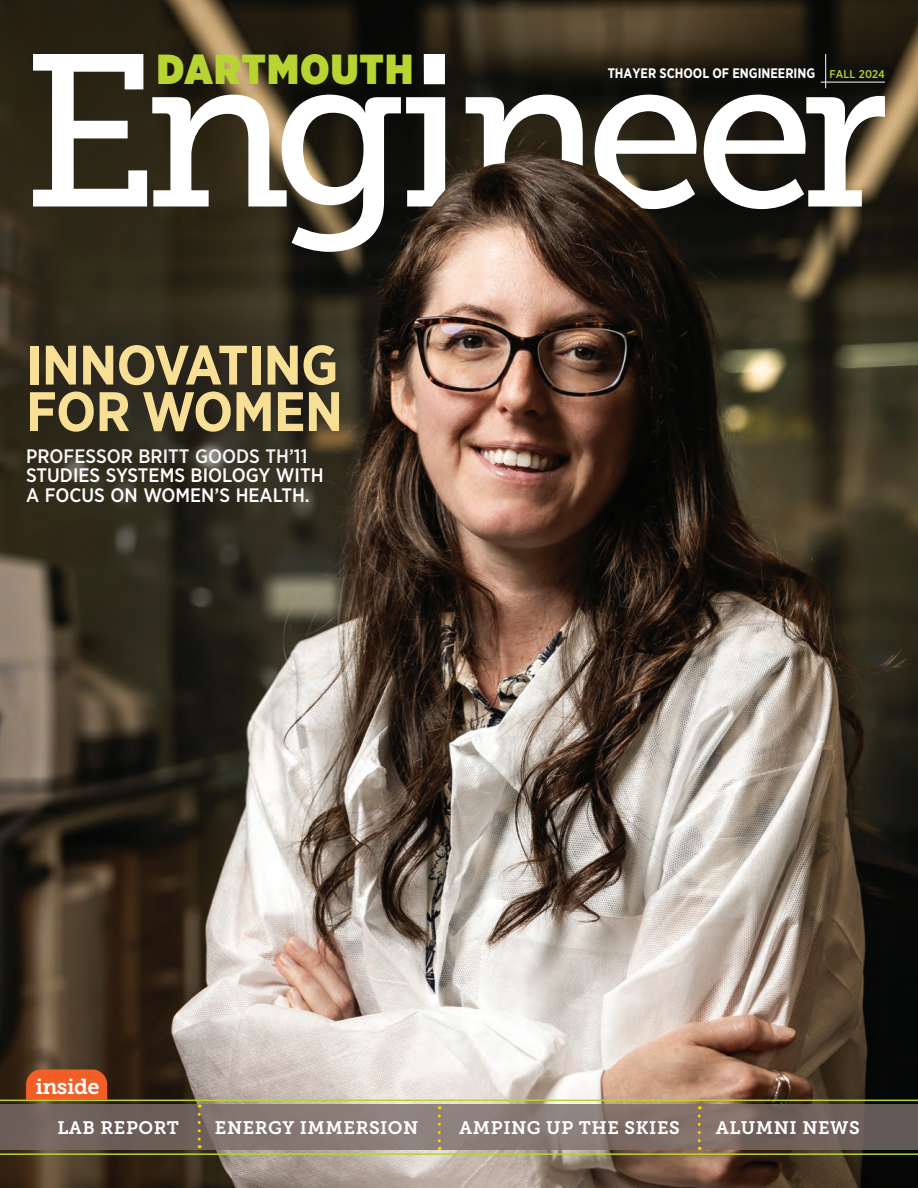
<style>
.page{position:relative;width:918px;height:1188px;background:#fff}
.page>*{position:absolute;margin:0;border:0;box-sizing:border-box;transform-origin:0 0}
.t1{font:700 55.5px/46.5px "Gotham Narrow";letter-spacing:-.01em;color:#f8df96}
.t2{font:900 42px "Gotham Narrow";letter-spacing:.04em;color:#b8d432}
.t3{font:21.6px "Museo Slab 700";letter-spacing:-.025em;color:#fff}
.t4{font:500 19.5px/19.5px "Gotham Narrow";color:#fff}
.t5{font:18px "Museo Slab 700";letter-spacing:.03em;color:#fff}
.t6{font:700 13.8px "Gotham Narrow";color:#fff;scale:.95 1}
.t7{font:500 11.25px "Gotham Narrow";letter-spacing:.01em;color:#b7d435}
</style>
<div class="page">
<img style="left:0;top:0;width:918px;height:1188px">
<svg style="left:33px;top:54px;width:852px;height:198px"></svg>
<svg style="left:26px;top:1069px;width:81px;height:31px"></svg>
<hr style="left:0;top:1153px;width:918px;height:2px;background:#b7d434">
<svg style="left:0;top:1105px;width:918px;height:45px"></svg>
<svg style="left:698px;top:1116px;width:3px;height:34px"></svg>
<svg style="left:438px;top:1116px;width:3px;height:34px"></svg>
<hr style="left:0;top:1100px;width:918px;height:1px;background:#b7d434">
<svg style="left:0;top:309px;width:376px;height:159px;fill:#2f2a1e"></svg>
<div style="left:823px;top:62px;width:68px;height:23px;background:linear-gradient(to right,#0e0e0c,#14120e)"></div>
<hr style="left:825px;top:54px;width:1px;height:34px;background:#fff">
<hr style="left:821px;top:82px;width:64px;height:1px;background:#fff">
<svg style="left:198px;top:1114px;width:3px;height:34px"></svg>
<img style="left:427px;top:159px;width:220px;height:61px">
<p class="t2" style="left:157px;top:41px;width:257px">DARTMOUTH</p>
<p class="t1" style="left:26px;top:341px;width:318px">INNOVATING<br>FOR WOMEN</p>
<p class="t4" style="left:26px;top:446px;width:299px">PROFESSOR BRITT GOODS TH’11<br>STUDIES SYSTEMS BIOLOGY WITH<br>A FOCUS ON WOMEN’S HEALTH.</p>
<p class="t6" style="left:608px;top:65px;width:220px">THAYER SCHOOL OF ENGINEERING</p>
<p class="t7" style="left:830px;top:66px;width:57px">FALL 2024</p>
<p class="t3" style="left:35px;top:1074px;width:66px">inside</p>
<p class="t5" style="left:57px;top:1117px;width:123px">LAB REPORT</p>
<p class="t5" style="left:215px;top:1117px;width:205px">ENERGY IMMERSION</p>
<p class="t5" style="left:459px;top:1117px;width:222px">AMPING UP THE SKIES</p>
<p class="t5" style="left:716px;top:1117px;width:146px">ALUMNI NEWS</p>
</div>
